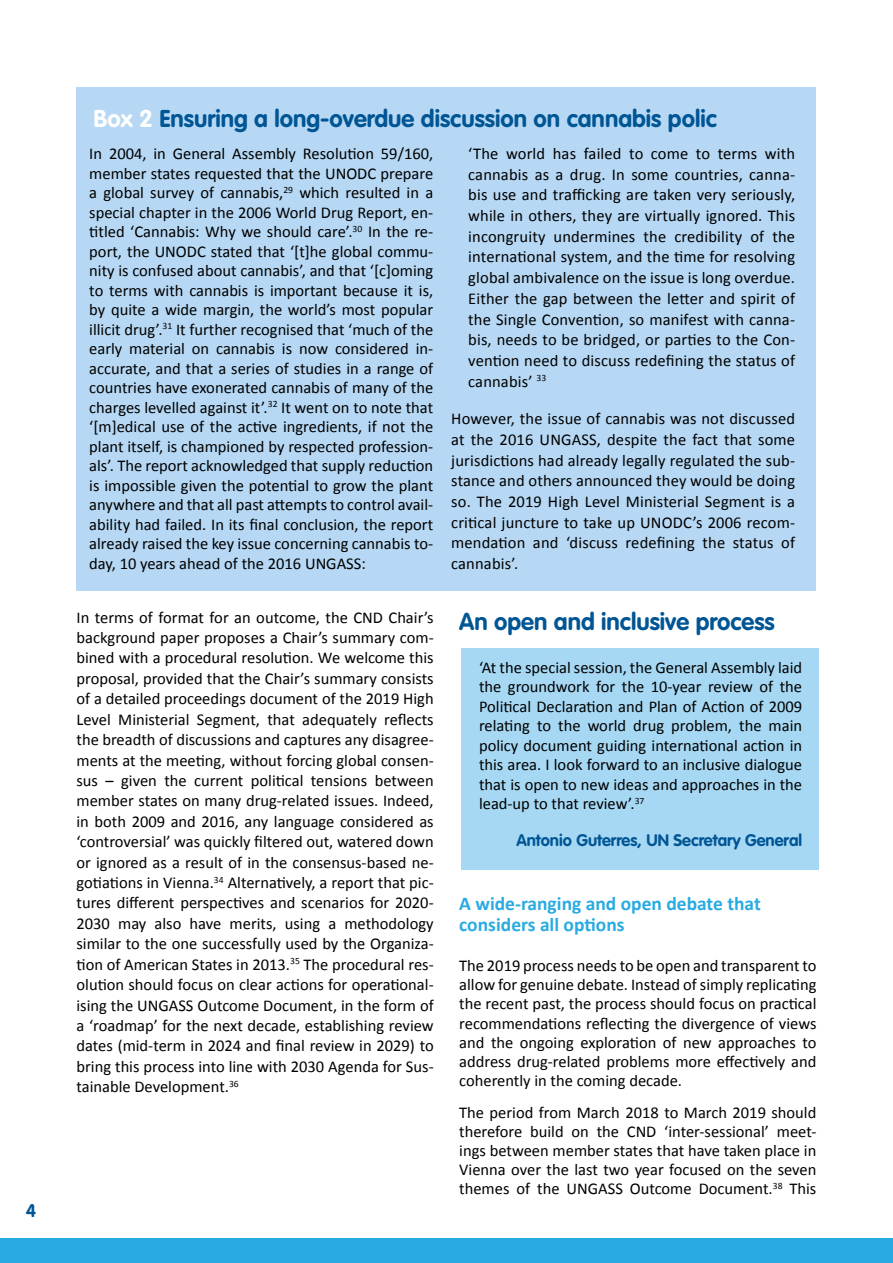
<style>
.page{position:relative;width:893px;height:1263px;background:#fff}
.page>*{position:absolute;margin:0;border:0;box-sizing:border-box;transform-origin:0 0}
.t1{font:700 24px "VAG Rounded LT Pro";color:#005594}
.t2{font:700 19.5px/21.1px "Calibri";color:#29abe2}
.t3{font:700 18px "VAG Rounded LT Pro";color:#005594}
.t4{font:16.5px/19.5px "Calibri";color:#000;text-align:justify}
.t5{font:700 16.5px "VAG Rounded LT Pro";color:#005594}
.s1{color:#fff}
</style>
<div class="page">
<div style="left:0;top:1238px;width:893px;height:25px;background:#29abe2"></div>
<div style="left:461px;top:648px;width:358px;height:222px;background:#a6d8f4"></div>
<div style="left:77px;top:87px;width:739px;height:503px;background:#b6d8f4"></div>
<p class="t3" style="left:26px;top:1199px;width:12px">4</p>
<h1 class="t1" style="left:94px;top:104px;width:625px"><span class="s1">Box 2</span> Ensuring a long-overdue discussion on cannabis polic</h1>
<p class="t4" style="left:89px;top:144px;width:345px">In 2004, in General Assembly Resolution 59/160, member states requested that the UNODC prepare a global survey of cannabis,<sup>29</sup> which resulted in a special chapter in the 2006 World Drug Report, en&shy;titled ‘Cannabis: Why we should care’.<sup>30</sup> In the re&shy;port, the UNODC stated that ‘[t]he global commu&shy;nity is confused about cannabis’, and that ‘[c]oming to terms with cannabis is important because it is, by quite a wide margin, the world’s most popular illicit drug’.<sup>31</sup> It further recognised that ‘much of the early material on cannabis is now considered in&shy;accurate, and that a series of studies in a range of countries have exonerated cannabis of many of the charges levelled against it’.<sup>32</sup> It went on to note that ‘[m]edical use of the active ingredients, if not the plant itself, is championed by respected profession&shy;als’. The report acknowledged that supply reduction is impossible given the potential to grow the plant anywhere and that all past attempts to control avail&shy;ability had failed. In its final conclusion, the report already raised the key issue concerning cannabis to&shy;day, 10 years ahead of the 2016 UNGASS:</p>
<p class="t4" style="left:468px;top:143px;width:328px;line-height:20.7px">‘The world has failed to come to terms with cannabis as a drug. In some countries, canna&shy;bis use and trafficking are taken very seriously, while in others, they are virtually ignored. This incongruity undermines the credibility of the international system, and the time for resolving global ambivalence on the issue is long overdue.<br>Either the gap between the letter and spirit of the Single Convention, so manifest with canna&shy;bis, needs to be bridged, or parties to the Con&shy;vention need to discuss redefining the status of cannabis’ <sup>33</sup></p>
<p class="t4" style="left:451px;top:408px;width:345px;line-height:20.7px">However, the issue of cannabis was not discussed at the 2016 UNGASS, despite the fact that some jurisdictions had already legally regulated the sub&shy;stance and others announced they would be doing so. The 2019 High Level Ministerial Segment is a critical juncture to take up UNODC’s 2006 recom&shy;mendation and ‘discuss redefining the status of cannabis’.</p>
<p class="t4" style="left:77px;top:607px;width:359px;line-height:20.4px">In terms of format for an outcome, the CND Chair’s background paper proposes a Chair’s summary com&shy;bined with a procedural resolution. We welcome this proposal, provided that the Chair’s summary consists of a detailed proceedings document of the 2019 High Level Ministerial Segment, that adequately reflects the breadth of discussions and captures any disagree&shy;ments at the meeting, without forcing global consen&shy;sus – given the current political tensions between member states on many drug-related issues. Indeed, in both 2009 and 2016, any language considered as ‘controversial’ was quickly filtered out, watered down or ignored as a result of in the consensus-based ne&shy;gotiations in Vienna.<sup>34</sup> Alternatively, a report that pic&shy;tures different perspectives and scenarios for 2020- 2030 may also have merits, using a methodology similar to the one successfully used by the Organiza&shy;tion of American States in 2013.<sup>35</sup> The procedural res&shy;olution should focus on clear actions for operational&shy;ising the UNGASS Outcome Document, in the form of a ‘roadmap’ for the next decade, establishing review dates (mid-term in 2024 and final review in 2029) to bring this process into line with 2030 Agenda for Sus&shy;tainable Development.<sup>36</sup></p>
<h1 class="t1" style="left:459px;top:607px;width:317px">An open and inclusive process</h1>
<p class="t4" style="left:479px;top:658px;width:325px">‘At the special session, the General Assembly laid the groundwork for the 10-year review of the Political Declaration and Plan of Action of 2009 relating to the world drug problem, the main policy document guiding international action in this area. I look forward to an inclusive dialogue that is open to new ideas and approaches in the lead-up to that review’.<sup>37</sup></p>
<p class="t5" style="left:516px;top:830px;width:287px">Antonio Guterres, UN Secretary General</p>
<p class="t2" style="left:459px;top:893px;width:303px">A wide-ranging and open debate that considers all options</p>
<p class="t4" style="left:459px;top:956px;width:359px;line-height:19px">The 2019 process needs to be open and transparent to allow for genuine debate. Instead of simply replicating the recent past, the process should focus on practical recommendations reflecting the divergence of views and the ongoing exploration of new approaches to address drug-related problems more effectively and coherently in the coming decade.</p>
<p class="t4" style="left:459px;top:1103px;width:359px;line-height:19px">The period from March 2018 to March 2019 should therefore build on the CND ‘inter-sessional’ meet&shy;ings between member states that have taken place in Vienna over the last two year focused on the seven themes of the UNGASS Outcome Document.<sup>38</sup> This</p>
</div>
